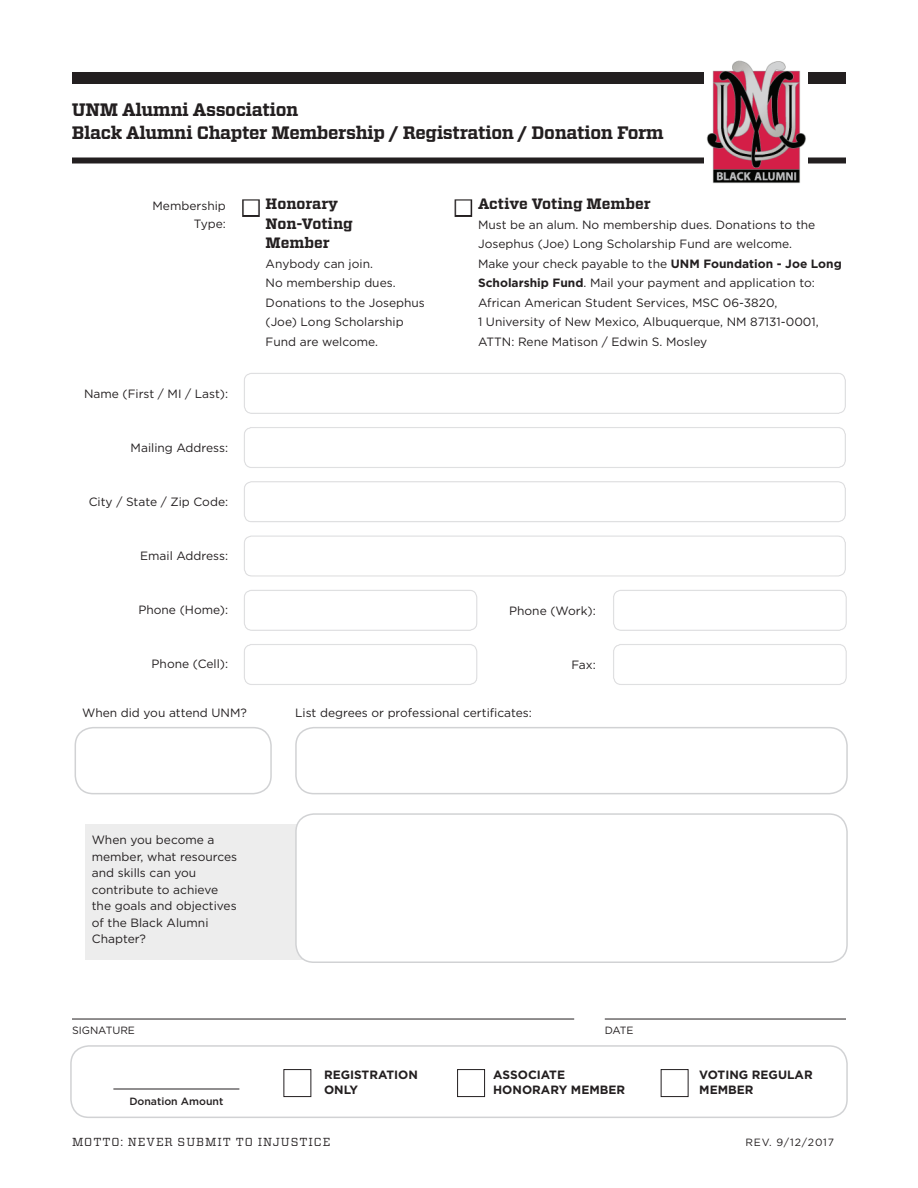
<style>
.page{position:relative;width:918px;height:1188px;background:#fff}
.page>*{position:absolute;margin:0;border:0;box-sizing:border-box;transform-origin:0 0}
.t1{font:700 18px/22.5px "Vitesse";letter-spacing:-.02em;color:#231f20}
.t2{font:700 15px/19.5px "Vitesse";color:#231f20}
.t3{font:12px/19.5px "Gotham";color:#231f20}
.t4{font:700 12px/14.4px "Gotham";color:#231f20}
.t5{font:11.7px "Vitesse";letter-spacing:.08em;color:#231f20}
.t6{font:10.5px "Gotham";color:#231f20}
.t7{font:500 10.5px "Gotham";color:#231f20}
.s1{color:#fff}
.s2{font-weight:700}
</style>
<div class="page">
<div style="left:85px;top:824px;width:226px;height:135px;background:#ededed"></div>
<div style="left:296px;top:814px;width:551px;height:148px;background:#fff;border-radius:18px"></div>
<div style="left:295px;top:813px;width:553px;height:150px;border:2px solid #d1d2d4;border-radius:18px"></div>
<div style="left:70px;top:1045px;width:778px;height:73px;border:2px solid #d1d2d4;border-radius:18px"></div>
<div style="left:72px;top:72px;width:774px;height:12px;background:#231f20"></div>
<div style="left:72px;top:158px;width:774px;height:6px;background:#231f20"></div>
<hr style="left:72px;top:1019px;width:502px;height:1px;background:#231f20">
<hr style="left:605px;top:1019px;width:241px;height:1px;background:#231f20">
<img style="left:704px;top:60px;width:104px;height:124px">
<div style="left:284px;top:1069px;width:27px;height:28px;border:1px solid #231f20"></div>
<div style="left:457px;top:1069px;width:28px;height:28px;border:1px solid #231f20"></div>
<div style="left:661px;top:1069px;width:27px;height:28px;border:1px solid #231f20"></div>
<div style="left:242px;top:199px;width:18px;height:18px;border:3px solid #231f20"></div>
<div style="left:455px;top:199px;width:17px;height:18px;border:3px solid #231f20"></div>
<div style="left:75px;top:727px;width:197px;height:67px;border:2px solid #d1d2d4;border-radius:18px"></div>
<div style="left:295px;top:727px;width:553px;height:67px;border:2px solid #d1d2d4;border-radius:18px"></div>
<hr style="left:113px;top:1089px;width:126px;height:1px;background:#231f20">
<h1 class="t1" style="left:72px;top:99px;width:593px">UNM Alumni Association<br>Black Alumni Chapter Membership / Registration / Donation Form</h1>
<p class="t3" style="left:153px;top:196px;width:75px;line-height:18px;text-align:right">Membership<br>Type:</p>
<p class="t2" style="left:266px;top:195px;width:89px;text-indent:-23px"><span class="s1">■</span> Honorary<br>Non-Voting<br>Member</p>
<p class="t3" style="left:266px;top:254px;width:161px">Anybody can join.<br>No membership dues.<br>Donations to the Josephus (Joe) Long Scholarship<br>Fund are welcome.</p>
<p class="t3" style="left:84px;top:384px;width:146px">Name (First / MI / Last):</p>
<p class="t3" style="left:131px;top:438px;width:99px">Mailing Address:</p>
<p class="t3" style="left:89px;top:492px;width:141px">City / State / Zip Code:</p>
<p class="t3" style="left:140px;top:546px;width:89px">Email Address:</p>
<p class="t3" style="left:138px;top:600px;width:91px">Phone (Home):</p>
<p class="t3" style="left:152px;top:654px;width:78px">Phone (Cell):</p>
<p class="t2" style="left:455px;top:195px;width:197px"><span class="s1">■</span> Active Voting Member</p>
<p class="t3" style="left:478px;top:215px;width:365px">Must be an alum. No membership dues. Donations to the Josephus (Joe) Long Scholarship Fund are welcome.<br>Make your check payable to the <span class="s2">UNM FOUNDATION - JOE LONG SCHOLARSHIP FUND</span>. Mail your payment and application to:<br>African American Student Services, MSC 06-3820,<br>1 U niversity of New Mexico, Albuquerque, N M 87131-0001,<br>ATTN</p>
<p class="t3" style="left:511px;top:332px;width:197px">: Rene Matison / Edwin S. Mosley</p>
<p class="t3" style="left:509px;top:600px;width:88px">Phone (Work):</p>
<p class="t3" style="left:571px;top:654px;width:26px">Fax:</p>
<p class="t3" style="left:82px;top:702px;width:166px">When did you attend UN M?</p>
<p class="t3" style="left:295px;top:702px;width:238px">List degrees or professional certificates:</p>
<p class="t3" style="left:92px;top:832px;width:147px;line-height:16.5px">When you become a member, what resources and skills can you contribute to achieve the goals and objectives of the Black Alumni<br>Chapter?</p>
<p class="t6" style="left:72px;top:1024px;width:65px">Signature</p>
<p class="t6" style="left:605px;top:1024px;width:30px">Date</p>
<p class="t7" style="left:129px;top:1095px;width:96px">Donation Amount</p>
<p class="t4" style="left:324px;top:1068px;width:93px">REGISTRATION<br>ONL</p>
<p class="t4" style="left:350px;top:1082px;width:10px">Y</p>
<p class="t4" style="left:493px;top:1068px;width:73px;text-indent:25px">OCIATE<br>HONORAR</p>
<p class="t4" style="left:493px;top:1068px;width:9px">ASS</p>
<p class="t4" style="left:559px;top:1082px;width:64px">Y MEM BER</p>
<p class="t4" style="left:699px;top:1068px;width:111px">VOTING REGULAR<br>MEM BER</p>
<p class="t5" style="left:72px;top:1134px;width:260px">MOTTO: NEVER SUBMIT TO INJUSTICE</p>
<p class="t6" style="left:745px;top:1135px;width:90px">Rev. 9/12/2017</p>
</div>
